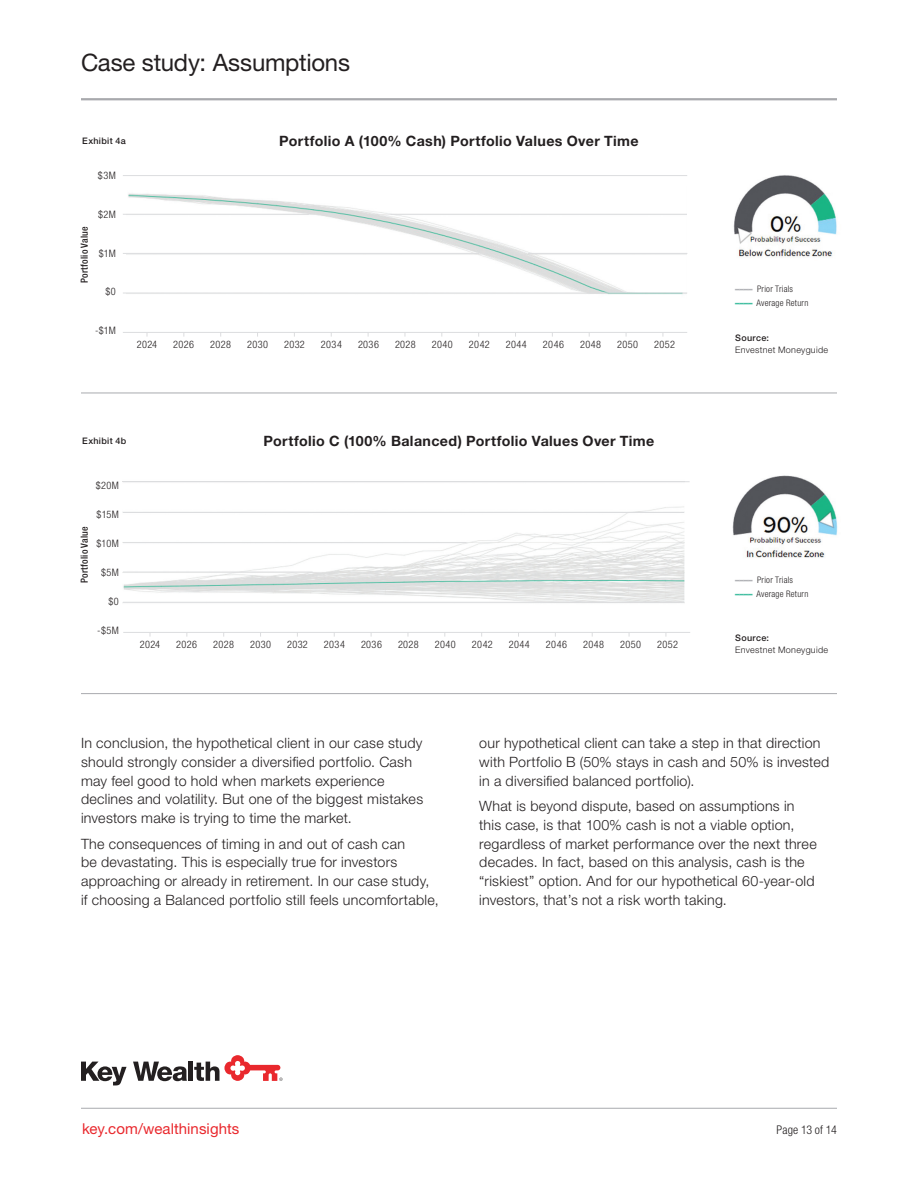
<style>
.page{position:relative;width:918px;height:1188px;background:#fff}
.page>*{position:absolute;margin:0;border:0;box-sizing:border-box;transform-origin:0 0}
._2__Headline_Title_-_23_25_Roman{font:24px "Helvetica Neue LT Std";letter-spacing:-.01em;color:#231f20}
.Bottom_URL_-_10_12_Roman__Red{font:15px "Helvetica Neue LT Std";letter-spacing:.005em;color:#e9282d}
._04__Body_Text_-_9_5_12_5_Light{font:300 14.25px/18.8px "Helvetica Neue LT Std";letter-spacing:.02em;color:#231f20}
.Body_Text_-_9_5_12_5_Light{font:700 14.25px "Helvetica Neue LT Std";letter-spacing:.025em;color:#231f20}
.Bottom_Page_Number_8_9_Light_Cond{font:300 condensed 12px "Helvetica Neue LT Std";letter-spacing:.005em;color:#231f20}
.Body_Text_-_9_5_12_5_Light-2{font:300 condensed 10.35px "Helvetica Neue LT Std";letter-spacing:.035em;color:#231f20}
.Body_Text_-_9_5_12_5_Light-3{font:500 condensed 9.75px "Helvetica Neue LT Std";letter-spacing:.02em;color:#231f20}
.Body_Text_-_9_5_12_5_Light-4{font:300 condensed 9px "Helvetica Neue LT Std";letter-spacing:.025em;color:#231f20}
.Body_Text_-_9_5_12_5_Light-5{font:300 9px/12px "Helvetica Neue LT Std";letter-spacing:.03em;color:#231f20}
.Body_Text_-_9_5_12_5_Light-6{font:500 9px "Helvetica Neue LT Std";letter-spacing:.035em;color:#231f20}
.s1{font-weight:900;font-stretch:normal;color:#b2b3b7}
.s2{font-weight:900;font-stretch:normal;color:#44bfa2}
.s3{font-weight:500}
</style>
<div class="page">
<hr style="left:81px;top:1108px;width:756px;height:1px;background:#b2b3b7">
<hr style="left:81px;top:693px;width:756px;height:1px;background:#b2b3b7">
<hr style="left:81px;top:392px;width:756px;height:2px;background:#b2b3b7">
<svg style="left:81px;top:1062px;width:46px;height:23px"></svg>
<svg style="left:133px;top:1062px;width:54px;height:19px"></svg>
<div style="left:188px;top:1062px;width:5px;height:19px;background:#231f20"></div>
<svg style="left:194px;top:1055px;width:89px;height:26px"></svg>
<hr style="left:81px;top:98px;width:756px;height:2px;background:#a8a9ad">
<img style="left:127px;top:193px;width:560px;height:102px">
<img style="left:733px;top:175px;width:104px;height:82px">
<hr style="left:123px;top:332px;width:564px;height:1px;background:#dcdddf">
<hr style="left:123px;top:293px;width:564px;height:1px;background:#dcdddf">
<hr style="left:123px;top:175px;width:564px;height:1px;background:#dcdddf">
<hr style="left:123px;top:253px;width:356px;height:1px;background:#dcdddf">
<hr style="left:123px;top:214px;width:186px;height:1px;background:#dcdddf">
<hr style="left:391px;top:214px;width:296px;height:1px;background:#dcdddf">
<hr style="left:528px;top:253px;width:159px;height:1px;background:#dcdddf">
<img style="left:123px;top:482px;width:561px;height:120px">
<hr style="left:123px;top:632px;width:567px;height:1px;background:#dcdddf">
<hr style="left:123px;top:481px;width:567px;height:1px;background:#dcdddf">
<hr style="left:123px;top:602px;width:561px;height:1px;background:#dcdddf">
<hr style="left:123px;top:512px;width:561px;height:1px;background:#dcdddf">
<hr style="left:123px;top:542px;width:343px;height:1px;background:#dcdddf">
<hr style="left:123px;top:572px;width:190px;height:1px;background:#dcdddf">
<img style="left:732px;top:475px;width:106px;height:83px">
<p class="_2__Headline_Title_-_23_25_Roman" style="left:81px;top:48px;width:271px">Case study: Assumptions</p>
<p class="Body_Text_-_9_5_12_5_Light-6" style="left:82px;top:136px;width:45px">Exhibit 4a</p>
<p class="Body_Text_-_9_5_12_5_Light" style="left:279px;top:132px;width:361px">Portfolio A (100% Cash) Portfolio Values Over Time</p>
<p class="Body_Text_-_9_5_12_5_Light-2" style="left:98px;top:169px;width:19px">$3M</p>
<p class="Body_Text_-_9_5_12_5_Light-2" style="left:98px;top:208px;width:19px">$2M</p>
<p class="Body_Text_-_9_5_12_5_Light-2" style="left:99px;top:247px;width:19px">$1M</p>
<p class="Body_Text_-_9_5_12_5_Light-2" style="left:105px;top:286px;width:12px">$0</p>
<p class="Body_Text_-_9_5_12_5_Light-2" style="left:95px;top:325px;width:22px">-$1M</p>
<p class="Body_Text_-_9_5_12_5_Light-3" style="left:79px;top:283px;width:58px;rotate:-90deg">Portfolio Value</p>
<p class="Body_Text_-_9_5_12_5_Light-2" style="left:137px;top:339px;width:22px">2024</p>
<p class="Body_Text_-_9_5_12_5_Light-2" style="left:173px;top:339px;width:22px">2026</p>
<p class="Body_Text_-_9_5_12_5_Light-2" style="left:210px;top:339px;width:22px">2028</p>
<p class="Body_Text_-_9_5_12_5_Light-2" style="left:247px;top:339px;width:22px">2030</p>
<p class="Body_Text_-_9_5_12_5_Light-2" style="left:284px;top:339px;width:22px">2032</p>
<p class="Body_Text_-_9_5_12_5_Light-2" style="left:321px;top:339px;width:23px">2034</p>
<p class="Body_Text_-_9_5_12_5_Light-2" style="left:358px;top:339px;width:22px">2036</p>
<p class="Body_Text_-_9_5_12_5_Light-2" style="left:395px;top:339px;width:22px">2028</p>
<p class="Body_Text_-_9_5_12_5_Light-2" style="left:432px;top:339px;width:23px">2040</p>
<p class="Body_Text_-_9_5_12_5_Light-2" style="left:469px;top:339px;width:22px">2042</p>
<p class="Body_Text_-_9_5_12_5_Light-2" style="left:506px;top:339px;width:23px">2044</p>
<p class="Body_Text_-_9_5_12_5_Light-2" style="left:543px;top:339px;width:23px">2046</p>
<p class="Body_Text_-_9_5_12_5_Light-2" style="left:580px;top:339px;width:23px">2048</p>
<p class="Body_Text_-_9_5_12_5_Light-2" style="left:617px;top:339px;width:22px">2050</p>
<p class="Body_Text_-_9_5_12_5_Light-2" style="left:654px;top:339px;width:22px">2052</p>
<p class="Body_Text_-_9_5_12_5_Light-6" style="left:82px;top:436px;width:45px">Exhibit 4b</p>
<p class="Body_Text_-_9_5_12_5_Light" style="left:264px;top:432px;width:392px">Portfolio C (100% Balanced) Portfolio Values Over Time</p>
<p class="Body_Text_-_9_5_12_5_Light-2" style="left:96px;top:479px;width:25px">$20M</p>
<p class="Body_Text_-_9_5_12_5_Light-2" style="left:97px;top:508px;width:24px">$15M</p>
<p class="Body_Text_-_9_5_12_5_Light-2" style="left:96px;top:537px;width:24px">$10M</p>
<p class="Body_Text_-_9_5_12_5_Light-2" style="left:101px;top:566px;width:19px">$5M</p>
<p class="Body_Text_-_9_5_12_5_Light-2" style="left:108px;top:596px;width:12px">$0</p>
<p class="Body_Text_-_9_5_12_5_Light-2" style="left:97px;top:625px;width:23px">-$5M</p>
<p class="Body_Text_-_9_5_12_5_Light-3" style="left:79px;top:583px;width:58px;rotate:-90deg">Portfolio Value</p>
<p class="Body_Text_-_9_5_12_5_Light-2" style="left:140px;top:639px;width:22px">2024</p>
<p class="Body_Text_-_9_5_12_5_Light-2" style="left:176px;top:639px;width:22px">2026</p>
<p class="Body_Text_-_9_5_12_5_Light-2" style="left:213px;top:639px;width:22px">2028</p>
<p class="Body_Text_-_9_5_12_5_Light-2" style="left:250px;top:639px;width:22px">2030</p>
<p class="Body_Text_-_9_5_12_5_Light-2" style="left:287px;top:639px;width:22px">2032</p>
<p class="Body_Text_-_9_5_12_5_Light-2" style="left:324px;top:639px;width:23px">2034</p>
<p class="Body_Text_-_9_5_12_5_Light-2" style="left:361px;top:639px;width:22px">2036</p>
<p class="Body_Text_-_9_5_12_5_Light-2" style="left:398px;top:639px;width:22px">2028</p>
<p class="Body_Text_-_9_5_12_5_Light-2" style="left:435px;top:639px;width:23px">2040</p>
<p class="Body_Text_-_9_5_12_5_Light-2" style="left:472px;top:639px;width:22px">2042</p>
<p class="Body_Text_-_9_5_12_5_Light-2" style="left:509px;top:639px;width:23px">2044</p>
<p class="Body_Text_-_9_5_12_5_Light-2" style="left:546px;top:639px;width:23px">2046</p>
<p class="Body_Text_-_9_5_12_5_Light-2" style="left:583px;top:639px;width:23px">2048</p>
<p class="Body_Text_-_9_5_12_5_Light-2" style="left:620px;top:639px;width:22px">2050</p>
<p class="Body_Text_-_9_5_12_5_Light-2" style="left:657px;top:639px;width:22px">2052</p>
<p class="Body_Text_-_9_5_12_5_Light-4" style="left:735px;top:284px;width:59px"><span class="s1">––––</span> Prior Trials</p>
<p class="Body_Text_-_9_5_12_5_Light-4" style="left:735px;top:297px;width:75px"><span class="s2">––––</span> Average Return</p>
<p class="Body_Text_-_9_5_12_5_Light-5" style="left:735px;top:331px;width:94px"><span class="s3">Source:<br></span>Envestnet Moneyguide</p>
<p class="Body_Text_-_9_5_12_5_Light-4" style="left:735px;top:575px;width:59px"><span class="s1">––––</span> Prior Trials</p>
<p class="Body_Text_-_9_5_12_5_Light-4" style="left:735px;top:588px;width:75px"><span class="s2">––––</span> Average Return</p>
<p class="Body_Text_-_9_5_12_5_Light-5" style="left:735px;top:631px;width:94px"><span class="s3">Source:<br></span>Envestnet Moneyguide</p>
<p class="_04__Body_Text_-_9_5_12_5_Light" style="left:81px;top:733px;width:344px">In conclusion, the hypothetical client in our case study should strongly consider a diversified portfolio. Cash may feel good to hold when markets experience declines and volatility. But one of the biggest mistakes investors make is trying to time the market.</p>
<p class="_04__Body_Text_-_9_5_12_5_Light" style="left:81px;top:834px;width:359px">The consequences of timing in and out of cash can<br>be devastating. This is especially true for investors approaching or already in retirement. In our case study, if choosing a Balanced portfolio still feels uncomfortable,</p>
<p class="_04__Body_Text_-_9_5_12_5_Light" style="left:479px;top:733px;width:352px">our hypothetical client can take a step in that direction with Portfolio B (50% stays in cash and 50% is invested in a diversified balanced portfolio).</p>
<p class="_04__Body_Text_-_9_5_12_5_Light" style="left:479px;top:796px;width:339px">What is beyond dispute, based on assumptions in this case, is that 100% cash is not a viable option, regardless of market performance over the next three decades. In fact, based on this analysis, cash is the “riskiest” option. And for our hypothetical 60-year-old investors, that’s not a risk worth taking.</p>
<p class="Bottom_URL_-_10_12_Roman__Red" style="left:82px;top:1120px;width:159px">key.com/wealthinsights</p>
<p class="Bottom_Page_Number_8_9_Light_Cond" style="left:777px;top:1123px;width:62px">Page 13 of 14</p>
</div>
